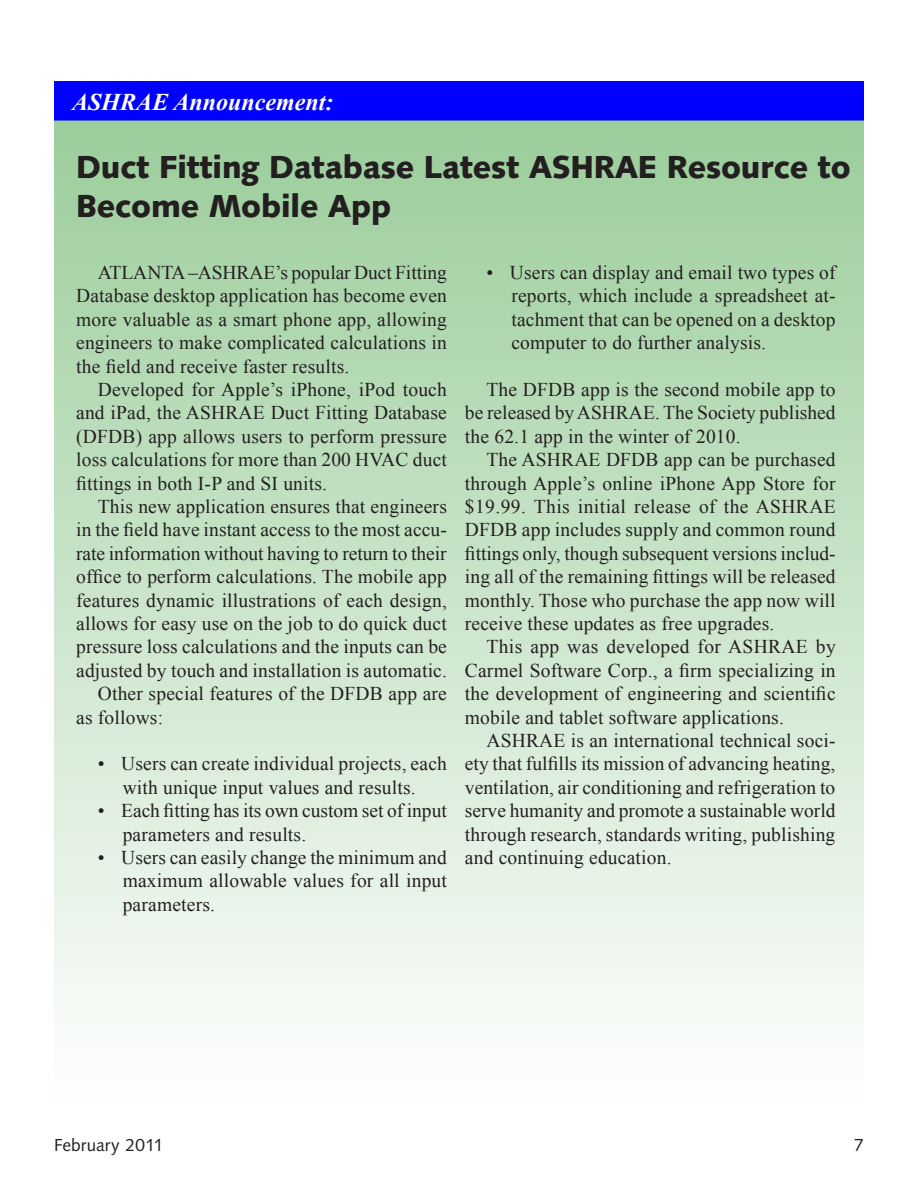
<style>
.page{position:relative;width:918px;height:1188px;background:#fff}
.page>*{position:absolute;margin:0;border:0;box-sizing:border-box;transform-origin:0 0}
._6_Header{font:800 33px/39.6px "Syntax H";color:#231f20}
.t1{font:italic 700 24px "Times New Roman";color:#fff}
._2_Body_text{font:19.5px/23.4px "Times New Roman";letter-spacing:.01em;color:#231f20;text-align:justify}
._2_5_body_bullets{font:19.5px/23.4px "Times New Roman";letter-spacing:.01em;color:#231f20;text-align:justify}
.t2{font:18px "Syntax";color:#231f20}
</style>
<div class="page">
<div style="left:54px;top:106px;width:810px;height:1001px;background:linear-gradient(to bottom,#9c9,#fefefe)"></div>
<div style="left:54px;top:81px;width:810px;height:40px;background:#00f;border:2px solid #00f"></div>
<p class="t1" style="left:72px;top:85px;width:263px">ASHRAE Announcement:</p>
<p class="_6_Header" style="left:76px;top:147px;width:776px">Duct Fitting Database Latest ASHRAE Resource to<br>Become Mobile App</p>
<p class="_2_Body_text" style="left:76px;top:261px;width:372px;text-indent:22px">ATLANTA –ASHRAE’s popular Duct Fitting Database desktop application has become even more valuable as a smart phone app, allowing engineers to make complicated calculations in the field and receive faster results.</p>
<p class="_2_Body_text" style="left:76px;top:378px;width:372px;text-indent:22px">Developed for Apple’s iPhone, iPod touch and iPad, the ASHRAE Duct Fitting Database (DFDB) app allows users to perform pressure loss calculations for more than 200 HVAC duct fittings in both I-P and SI units.</p>
<p class="_2_Body_text" style="left:76px;top:495px;width:372px;text-indent:22px">This new application ensures that engineers in the field have instant access to the most accu&shy;rate information without having to return to their office to perform calculations. The mobile app features dynamic illustrations of each design, allows for easy use on the job to do quick duct pressure loss calculations and the inputs can be adjusted by touch and installation is automatic.</p>
<p class="_2_Body_text" style="left:76px;top:682px;width:372px;text-indent:22px">Other special features of the DFDB app are as follows:</p>
<p class="_2_5_body_bullets" style="left:98px;top:752px;width:351px;text-align:center">• Users can create individual projects, each with unique input values and results.</p>
<p class="_2_5_body_bullets" style="left:123px;top:799px;width:326px;text-indent:-25px">• Each fitting has its own custom set of input parameters and results.</p>
<p class="_2_5_body_bullets" style="left:123px;top:846px;width:326px;text-indent:-25px">• Users can easily change the minimum and maximum allowable values for all input parameters.</p>
<p class="_2_5_body_bullets" style="left:511px;top:261px;width:326px;text-indent:-25px">• Users can display and email two types of reports, which include a spreadsheet at&shy;tachment that can be opened on a desktop computer to do further analysis.</p>
<p class="_2_Body_text" style="left:465px;top:378px;width:372px;text-indent:22px">The DFDB app is the second mobile app to be released by ASHRAE. The Society published the 62.1 app in the winter of 2010.</p>
<p class="_2_Body_text" style="left:465px;top:448px;width:372px;text-indent:22px">The ASHRAE DFDB app can be purchased through Apple’s online iPhone App Store for $19.99. This initial release of the ASHRAE DFDB app includes supply and common round fittings only, though subsequent versions includ&shy;ing all of the remaining fittings will be released monthly. Those who purchase the app now will receive these updates as free upgrades.</p>
<p class="_2_Body_text" style="left:465px;top:635px;width:372px;text-indent:22px">This app was developed for ASHRAE by Carmel Software Corp., a firm specializing in the development of engineering and scientific mobile and tablet software applications.</p>
<p class="_2_Body_text" style="left:465px;top:729px;width:372px;text-indent:22px">ASHRAE is an international technical soci&shy;ety that fulfills its mission of advancing heating, ventilation, air conditioning and refrigeration to serve humanity and promote a sustainable world through research, standards writing, publishing and continuing education.</p>
<p class="t2" style="left:54px;top:1135px;width:111px">February 2011</p>
<p class="t2" style="left:854px;top:1135px;width:12px">7</p>
</div>
